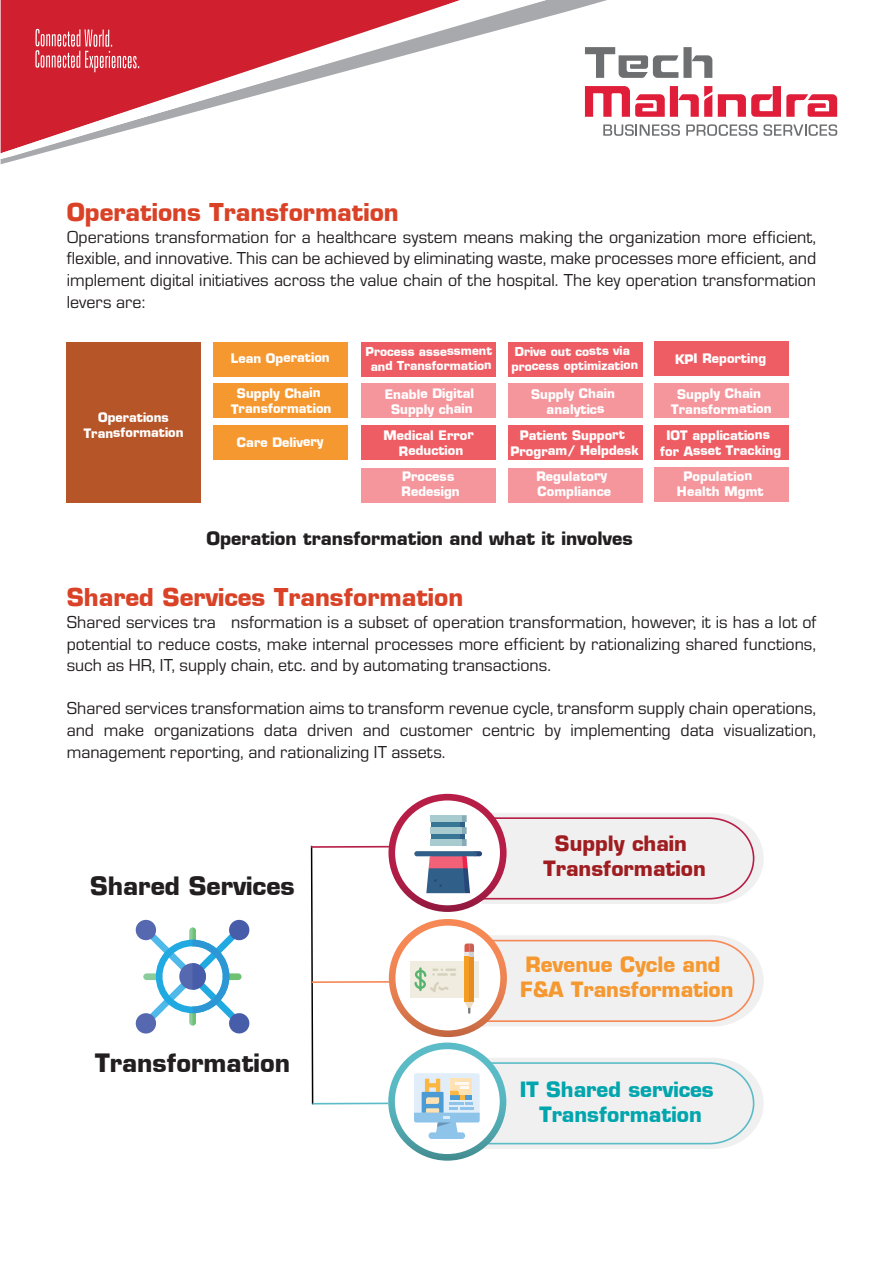
<style>
.page{position:relative;width:893px;height:1263px;background:#fff}
.page>*{position:absolute;margin:0;border:0;box-sizing:border-box;transform-origin:0 0}
.t1{font:700 24.75px "Eurostile";color:#231f20}
.t2{font:700 24px "Eurostile";color:#d94226}
.t3{font:700 20.55px/24.8px "Eurostile";color:#f59830}
.t4{font:700 20.55px/24.8px "Eurostile";color:#00a5ad;text-align:center}
.t5{font:700 20.55px/24.8px "Eurostile";color:#9f1d20;text-align:center}
.t6{font:18px/21.6px "Eurostile";color:#231f20;text-align:justify}
.t7{font:700 18px "Eurostile";color:#231f20}
.t8{font:700 12.75px/15.3px "Eurostile";color:#fff;text-align:center}
.t9{font:700 12.6px/15.1px "Eurostile";color:#fff;text-align:center}
.t10{font:700 12px/14.4px "Eurostile";color:#fff;text-align:center}
</style>
<div class="page">
<svg style="left:607px;top:47px;width:105px;height:31px"></svg>
<svg style="left:607px;top:86px;width:230px;height:31px"></svg>
<svg style="left:607px;top:124px;width:73px;height:12px"></svg>
<svg style="left:686px;top:124px;width:151px;height:12px"></svg>
<svg style="left:1px;top:0;width:606px;height:164px"></svg>
<svg style="left:1px;top:0;width:545px;height:159px"></svg>
<svg style="left:35px;top:29px;width:104px;height:43px;background:#da505c"></svg>
<div style="left:66px;top:342px;width:135px;height:160px;background:#b65527"></div>
<div style="left:213px;top:342px;width:135px;height:35px;background:#f59830"></div>
<div style="left:213px;top:383px;width:135px;height:35px;background:#f59830"></div>
<div style="left:213px;top:425px;width:135px;height:35px;background:#f59830"></div>
<div style="left:361px;top:342px;width:135px;height:35px;background:#ef5d64"></div>
<div style="left:361px;top:383px;width:135px;height:35px;background:#f5969d"></div>
<div style="left:361px;top:425px;width:135px;height:35px;background:#ef5d64"></div>
<div style="left:508px;top:342px;width:135px;height:35px;background:#ef5d64"></div>
<div style="left:508px;top:383px;width:135px;height:35px;background:#f5969d"></div>
<div style="left:508px;top:425px;width:135px;height:35px;background:#ef5d64"></div>
<div style="left:654px;top:341px;width:135px;height:35px;background:#ef5d64"></div>
<div style="left:654px;top:383px;width:135px;height:35px;background:#f5969d"></div>
<div style="left:654px;top:425px;width:135px;height:35px;background:#ef5d64"></div>
<div style="left:361px;top:467px;width:135px;height:35px;background:#f5969d"></div>
<div style="left:508px;top:467px;width:134px;height:35px;background:#f5969d"></div>
<div style="left:654px;top:467px;width:135px;height:35px;background:#f5969d"></div>
<svg style="left:136px;top:920px;width:113px;height:113px"></svg>
<svg style="left:483px;top:935px;width:281px;height:91px"></svg>
<svg style="left:388px;top:794px;width:119px;height:118px;background:#b12a50"></svg>
<div style="left:395px;top:800px;width:105px;height:105px;background:#fff;border-radius:50%"></div>
<svg style="left:389px;top:919px;width:118px;height:118px;background:#e58458"></svg>
<svg style="left:388px;top:1042px;width:118px;height:119px;background:#62b3ba"></svg>
<div style="left:395px;top:926px;width:105px;height:104px;background:#fff;border-radius:50%"></div>
<div style="left:395px;top:1049px;width:105px;height:105px;background:#fff;border-radius:50%"></div>
<svg style="left:414px;top:1058px;width:350px;height:91px"></svg>
<div style="left:410px;top:961px;width:54px;height:37px;background:#f0ecdf"></div>
<div style="left:474px;top:961px;width:5px;height:37px;background:#f0ecdf"></div>
<hr style="left:419px;top:967px;width:3px;height:24px;background:#56b46f">
<svg style="left:414px;top:968px;width:42px;height:24px"></svg>
<div style="left:469px;top:957px;width:5px;height:45px;background:#e28e25"></div>
<svg style="left:464px;top:943px;width:10px;height:14px"></svg>
<svg style="left:465px;top:1002px;width:9px;height:12px"></svg>
<div style="left:464px;top:957px;width:5px;height:45px;background:#f39d23"></div>
<svg style="left:310px;top:845px;width:4px;height:260px"></svg>
<hr style="left:311px;top:846px;width:79px;height:2px;background:#b71e47">
<hr style="left:312px;top:981px;width:77px;height:2px;background:#f68855">
<hr style="left:313px;top:1102px;width:75px;height:2px;background:#5bbcc7">
<div style="left:414px;top:851px;width:63px;height:5px;background:#305f89;border-radius:3px"></div>
<svg style="left:426px;top:813px;width:338px;height:91px"></svg>
<h2 class="t2" style="left:67px;top:197px;width:334px">Operations Transformation</h2>
<p class="t6" style="left:67px;top:226px;width:751px">Operations transformation for a healthcare system means making the organization more efficient, flexible, and innovative. This can be achieved by eliminating waste, make processes more efficient, and implement digital initiatives across the value chain of the hospital. The key operation transformation levers are:</p>
<p class="t9" style="left:83px;top:411px;width:101px;rotate:-1deg">Operations<br>Transformation</p>
<p class="t8" style="left:231px;top:351px;width:100px;rotate:-1deg">Lean Operation</p>
<p class="t8" style="left:231px;top:386px;width:102px;rotate:-1deg">Supply Chain<br>Transformation</p>
<p class="t8" style="left:237px;top:435px;width:88px;rotate:-1deg">Care Delivery</p>
<p class="t10" style="left:365px;top:345px;width:128px;rotate:-1deg">Process assessment and Transformation</p>
<p class="t8" style="left:384px;top:387px;width:91px;rotate:-1deg">Enable Digital<br>Supply chain</p>
<p class="t8" style="left:383px;top:428px;width:92px;rotate:-1deg">Medical Error<br>Reduction</p>
<p class="t10" style="left:511px;top:345px;width:128px;rotate:-1deg">Drive out costs via process optimization</p>
<p class="t8" style="left:531px;top:387px;width:85px;rotate:-1deg">Supply Chain analytics</p>
<p class="t8" style="left:510px;top:429px;width:130px;rotate:-1deg">Patient Support<br>Program/ Helpdesk</p>
<p class="t8" style="left:675px;top:352px;width:93px;rotate:-1deg">KPI Reporting</p>
<p class="t8" style="left:671px;top:387px;width:102px;rotate:-1deg">Supply Chain<br>Transformation</p>
<p class="t8" style="left:660px;top:428px;width:123px;rotate:-1deg">IOT applications for Asset Tracking</p>
<p class="t8" style="left:401px;top:469px;width:60px;text-align:left;rotate:-1deg">Process<br>Redesign</p>
<p class="t8" style="left:536px;top:469px;width:76px;text-align:left;rotate:-1deg">Regulatory<br>Compliance</p>
<p class="t8" style="left:676px;top:469px;width:88px;rotate:-1deg">Population<br>Health Mgmt</p>
<p class="t7" style="left:206px;top:527px;width:428px">Operation transformation and what it involves</p>
<h2 class="t2" style="left:67px;top:583px;width:398px">Shared Services Transformation</h2>
<p class="t6" style="left:67px;top:612px;width:751px">Shared services tra nsformation is a subset of operation transformation, however, it is has a lot of potential to reduce costs, make internal processes more efficient by rationalizing shared functions, such as HR, IT, supply chain, etc. and by automating transactions.</p>
<p class="t6" style="left:67px;top:698px;width:751px">Shared services transformation aims to transform revenue cycle, transform supply chain operations, and make organizations data driven and customer centric by implementing data visualization, management reporting, and rationalizing IT assets.</p>
<h1 class="t1" style="left:90px;top:871px;width:206px">Shared Services</h1>
<h1 class="t1" style="left:95px;top:1047px;width:196px">Transformation</h1>
<p class="t5" style="left:543px;top:831px;width:164px">Supply chain<br>Transformation</p>
<p class="t3" style="left:520px;top:952px;width:215px">Revenue Cycle and<br>F&amp;A Transformation</p>
<p class="t4" style="left:520px;top:1077px;width:196px">IT Shared services<br>Transformation</p>
</div>
